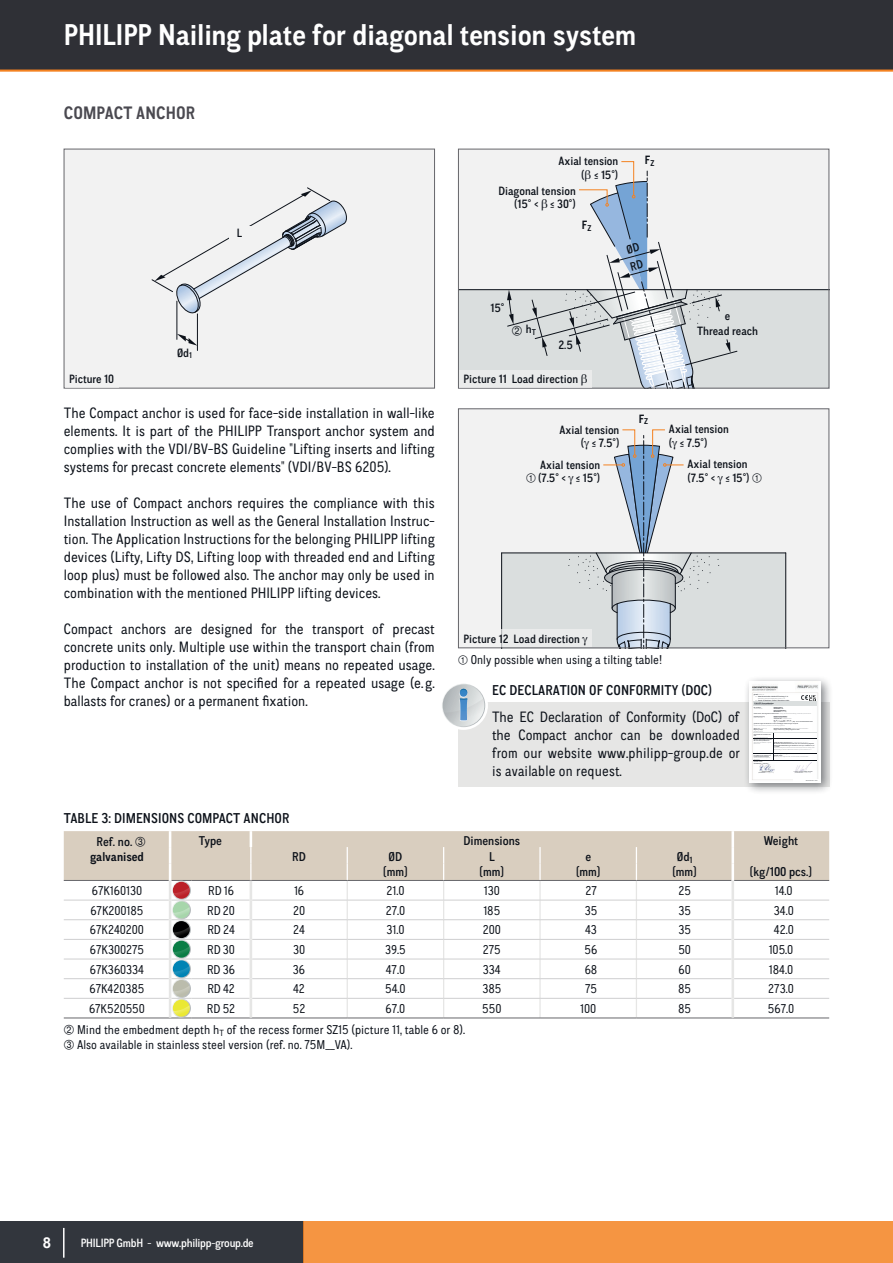
<style>
.page{position:relative;width:893px;height:1263px;background:#fff}
.page>*{position:absolute;margin:0;border:0;box-sizing:border-box;transform-origin:0 0}
.t1{font:700 30px "CA Normal";color:#fff}
.t2{font:700 18px "CA Normal";letter-spacing:.005em;color:#4a4950}
.t3{font:15px/18px "CA Normal";color:#0d121a;text-align:justify}
.t4{font:700 15px "Arial";color:#fff}
.t5{font:500 14.25px "CA Normal";letter-spacing:.005em;color:#0d121a}
.t6{font:12.75px/15px "CA Normal";color:#0d121a}
.t7{font:500 12.75px/15px "CA Normal";color:#0d121a;text-align:center}
.t8{font:700 12.75px "CA Normal";color:#0d121a}
.t9{font:500 12px/13.5px "CA Normal";color:#0d121a}
.t10{font:500 12px "CA Normal";letter-spacing:-.02em;color:#fff}
.t11{font:700 12px "CA Normal";color:#0d121a}
.t12{font:700 1.8px "Arial";color:#0d121a}
</style>
<div class="page">
<div style="left:0;top:1221px;width:303px;height:42px;background:#32363d"></div>
<div style="left:0;top:0;width:893px;height:71px;background:#2f3036"></div>
<div style="left:303px;top:1221px;width:590px;height:42px;background:#f59542"></div>
<hr style="left:0;top:70px;width:893px;height:2px;background:#f48221">
<hr style="left:63px;top:1228px;width:2px;height:30px;background:#fff">
<div style="left:458px;top:702px;width:371px;height:85px;background:#e6e6e5"></div>
<div style="left:439px;top:681px;width:49px;height:49px;background:#fff;border-radius:50%"></div>
<svg style="left:442px;top:684px;width:43px;height:43px"></svg>
<svg style="left:443px;top:684px;width:41px;height:42px"></svg>
<div style="left:64px;top:149px;width:371px;height:239px;background:#f2f2f2"></div>
<svg style="left:177px;top:334px;width:20px;height:12px"></svg>
<hr style="left:177px;top:301px;width:1px;height:38px;background:#0d121a">
<hr style="left:197px;top:314px;width:1px;height:36px;background:#0d121a">
<svg style="left:151px;top:187px;width:196px;height:129px"></svg>
<div style="left:743px;top:676px;width:90px;height:119px;background:#0d121a;opacity:.5"></div>
<img style="left:749px;top:681px;width:72px;height:101px">
<img style="left:760px;top:764px;width:14px;height:8px">
<img style="left:795px;top:762px;width:16px;height:9px">
<hr style="left:753px;top:702px;width:64px;height:4px;background:#dbdfdf">
<hr style="left:753px;top:732px;width:64px;height:1px;background:#dbdfdf">
<svg style="left:802px;top:695px;width:13px;height:5px"></svg>
<hr style="left:793px;top:779px;width:25px;height:3px;background:#fff">
<div style="left:458px;top:149px;width:371px;height:239px;background:#f2f2f2"></div>
<div style="left:458px;top:290px;width:371px;height:98px;background:#dadede"></div>
<hr style="left:458px;top:289px;width:371px;height:1px;background:#0d121a">
<div style="left:458px;top:149px;width:371px;height:239px;border:1px solid #66666b"></div>
<div style="left:458px;top:409px;width:371px;height:239px;background:#f2f2f2"></div>
<div style="left:502px;top:553px;width:284px;height:95px;background:#dadede"></div>
<hr style="left:502px;top:552px;width:284px;height:1px;background:#0d121a">
<hr style="left:785px;top:553px;width:1px;height:95px;background:#0d121a">
<hr style="left:501px;top:553px;width:1px;height:95px;background:#0d121a">
<div style="left:458px;top:409px;width:371px;height:239px;border:1px solid #66666b"></div>
<div style="left:229px;top:226px;width:21px;height:15px;background:#f2f2f2"></div>
<div style="left:459px;top:370px;width:132px;height:17px;background:#eaebeb"></div>
<div style="left:459px;top:629px;width:133px;height:18px;background:#eaebeb"></div>
<svg style="left:64px;top:831px;width:765px;height:188px"></svg>
<svg style="left:507px;top:161px;width:231px;height:228px"></svg>
<svg style="left:568px;top:429px;width:143px;height:220px"></svg>
<svg style="left:444px;top:689px;width:42px;height:38px;background:#c2ced6"></svg>
<h1 class="t1" style="left:64px;top:14px;width:574px">PHILIPP Nailing plate for diagonal tension system</h1>
<p class="t2" style="left:64px;top:100px;width:133px">COMPACT ANCHOR</p>
<p class="t9" style="left:237px;top:226px;width:7px">L</p>
<p class="t9" style="left:69px;top:372px;width:47px">Picture 10</p>
<p class="t9" style="left:177px;top:345px;width:16px">Ød<sub>1</sub></p>
<p class="t3" style="left:64px;top:403px;width:373px">The Compact anchor is used for face-side installation in wall-like elements. It is part of the PHILIPP Transport anchor system and complies with the VDI/BV-BS Guideline "Lifting inserts and lifting systems for precast concrete elements" (VDI/BV-BS 6205).</p>
<p class="t3" style="left:64px;top:493px;width:373px">The use of Compact anchors requires the compliance with this Installation Instruction as well as the General Installation Instruc&shy;tion. The Application Instructions for the belonging PHILIPP lifting devices (Lifty, Lifty DS, Lifting loop with threaded end and Lifting loop plus) must be followed also. The anchor may only be used in combination with the mentioned PHILIPP lifting devices.</p>
<p class="t3" style="left:64px;top:619px;width:373px">Compact anchors are designed for the transport of precast concrete units only. Multiple use within the transport chain (from production to installation of the unit) means no repeated usage.<br>The Compact anchor is not specified for a repeated usage (e. g. ballasts for cranes) or a permanent fixation.</p>
<p class="t9" style="left:558px;top:154px;width:61px;text-align:right">Axial tension ( ≤ 15°)</p>
<p class="t9" style="left:498px;top:184px;width:79px;text-align:right">Diagonal tension (15° &lt; ≤ 30°)</p>
<p class="t11" style="left:582px;top:216px;width:11px">F<sub>Z</sub></p>
<p class="t11" style="left:645px;top:152px;width:11px">F<sub>Z</sub></p>
<p class="t9" style="left:624px;top:241px;width:15px;line-height:17.4px;rotate:-15deg">ØD<br>RD</p>
<p class="t9" style="left:491px;top:301px;width:15px">15°</p>
<p class="t9" style="left:526px;top:322px;width:12px">h<sub>T</sub></p>
<p class="t9" style="left:697px;top:308px;width:62px;line-height:15px;text-align:center">e<br>Thread reach</p>
<p class="t9" style="left:559px;top:337px;width:16px">2.5</p>
<p class="t9" style="left:463px;top:372px;width:116px">Picture 11 Load direction</p>
<p class="t9" style="left:559px;top:422px;width:61px;text-align:right">Axial tension ( ≤ 7.5°)</p>
<p class="t9" style="left:538px;top:457px;width:64px">Axial tension (7.5° &lt; ≤ 15°)</p>
<p class="t11" style="left:639px;top:410px;width:11px">F<sub>Z</sub></p>
<p class="t9" style="left:669px;top:422px;width:61px">Axial tension ( ≤ 7.5°)</p>
<p class="t9" style="left:688px;top:457px;width:64px">Axial tension (7.5° &lt; ≤ 15°)</p>
<p class="t9" style="left:463px;top:632px;width:118px">Picture 12 Load direction</p>
<p class="t6" style="left:471px;top:652px;width:193px">Only possible when using a tilting table!</p>
<p class="t5" style="left:492px;top:681px;width:221px">EC DECLARATION OF CONFORMITY (DOC)</p>
<p class="t3" style="left:492px;top:707px;width:249px">The EC Declaration of Conformity (DoC) of the Compact anchor can be downloaded from our website www.philipp-group.de or is available on request.</p>
<p class="t12" style="left:755px;top:702px;width:21px">PHILIPP Kompaktanker</p>
<p class="t5" style="left:64px;top:808px;width:227px">TABLE 3: DIMENSIONS COMPACT ANCHOR</p>
<p class="t7" style="left:97px;top:833px;width:37px">Ref. no.</p>
<p class="t8" style="left:90px;top:847px;width:55px">galvanised</p>
<p class="t7" style="left:199px;top:833px;width:25px">Type</p>
<p class="t7" style="left:463px;top:833px;width:58px">Dimensions</p>
<p class="t7" style="left:764px;top:833px;width:36px">Weight</p>
<p class="t7" style="left:292px;top:849px;width:15px">RD</p>
<p class="t7" style="left:383px;top:849px;width:26px">ØD [mm]</p>
<p class="t7" style="left:480px;top:849px;width:26px">L [mm]</p>
<p class="t7" style="left:576px;top:849px;width:26px">e [mm]</p>
<p class="t7" style="left:672px;top:849px;width:26px">Ød<sub>1 </sub>[mm]</p>
<p class="t7" style="left:750px;top:864px;width:64px">[kg/100 pcs.]</p>
<p class="t6" style="left:92px;top:883px;width:52px">67K160130</p>
<p class="t6" style="left:208px;top:883px;width:27px">RD 16</p>
<p class="t6" style="left:294px;top:883px;width:12px">16</p>
<p class="t6" style="left:386px;top:883px;width:19px">21.0</p>
<p class="t6" style="left:484px;top:883px;width:17px">130</p>
<p class="t6" style="left:585px;top:883px;width:13px">27</p>
<p class="t6" style="left:678px;top:883px;width:14px">25</p>
<p class="t6" style="left:775px;top:883px;width:19px">14.0</p>
<p class="t6" style="left:90px;top:902px;width:55px">67K200185</p>
<p class="t6" style="left:207px;top:902px;width:29px">RD 20</p>
<p class="t6" style="left:293px;top:902px;width:14px">20</p>
<p class="t6" style="left:386px;top:902px;width:21px">27.0</p>
<p class="t6" style="left:483px;top:902px;width:18px">185</p>
<p class="t6" style="left:585px;top:902px;width:14px">35</p>
<p class="t6" style="left:678px;top:902px;width:14px">35</p>
<p class="t6" style="left:774px;top:902px;width:21px">34.0</p>
<p class="t6" style="left:90px;top:922px;width:56px">67K240200</p>
<p class="t6" style="left:207px;top:922px;width:29px">RD 24</p>
<p class="t6" style="left:293px;top:922px;width:13px">24</p>
<p class="t6" style="left:386px;top:922px;width:19px">31.0</p>
<p class="t6" style="left:483px;top:922px;width:20px">200</p>
<p class="t6" style="left:585px;top:922px;width:13px">43</p>
<p class="t6" style="left:678px;top:922px;width:14px">35</p>
<p class="t6" style="left:774px;top:922px;width:21px">42.0</p>
<p class="t6" style="left:90px;top:942px;width:56px">67K300275</p>
<p class="t6" style="left:207px;top:942px;width:29px">RD 30</p>
<p class="t6" style="left:293px;top:942px;width:14px">30</p>
<p class="t6" style="left:385px;top:942px;width:22px">39.5</p>
<p class="t6" style="left:483px;top:942px;width:19px">275</p>
<p class="t6" style="left:585px;top:942px;width:14px">56</p>
<p class="t6" style="left:678px;top:942px;width:14px">50</p>
<p class="t6" style="left:769px;top:942px;width:26px">105.0</p>
<p class="t6" style="left:90px;top:961px;width:56px">67K360334</p>
<p class="t6" style="left:207px;top:961px;width:29px">RD 36</p>
<p class="t6" style="left:293px;top:961px;width:14px">36</p>
<p class="t6" style="left:386px;top:961px;width:21px">47.0</p>
<p class="t6" style="left:483px;top:961px;width:19px">334</p>
<p class="t6" style="left:585px;top:961px;width:14px">68</p>
<p class="t6" style="left:678px;top:961px;width:14px">60</p>
<p class="t6" style="left:769px;top:961px;width:26px">184.0</p>
<p class="t6" style="left:89px;top:981px;width:56px">67K420385</p>
<p class="t6" style="left:207px;top:981px;width:29px">RD 42</p>
<p class="t6" style="left:293px;top:981px;width:13px">42</p>
<p class="t6" style="left:385px;top:981px;width:22px">54.0</p>
<p class="t6" style="left:482px;top:981px;width:20px">385</p>
<p class="t6" style="left:585px;top:981px;width:13px">75</p>
<p class="t6" style="left:678px;top:981px;width:14px">85</p>
<p class="t6" style="left:768px;top:981px;width:27px">273.0</p>
<p class="t6" style="left:89px;top:1001px;width:57px">67K520550</p>
<p class="t6" style="left:207px;top:1001px;width:30px">RD 52</p>
<p class="t6" style="left:293px;top:1001px;width:14px">52</p>
<p class="t6" style="left:386px;top:1001px;width:21px">67.0</p>
<p class="t6" style="left:482px;top:1001px;width:21px">550</p>
<p class="t6" style="left:580px;top:1001px;width:17px">100</p>
<p class="t6" style="left:678px;top:1001px;width:14px">85</p>
<p class="t6" style="left:768px;top:1001px;width:28px">567.0</p>
<p class="t6" style="left:77px;top:1022px;width:390px">Mind the embedment depth h<sub>T</sub> of the recess former SZ15 (picture 11, table 6 or 8).<br>Also available in stainless steel version (ref. no. 75M__VA).</p>
<p class="t4" style="left:43px;top:1232px;width:10px">8</p>
<p class="t10" style="left:81px;top:1235px;width:174px">PHILIPP GmbH - www.philipp-group.de</p>
</div>
